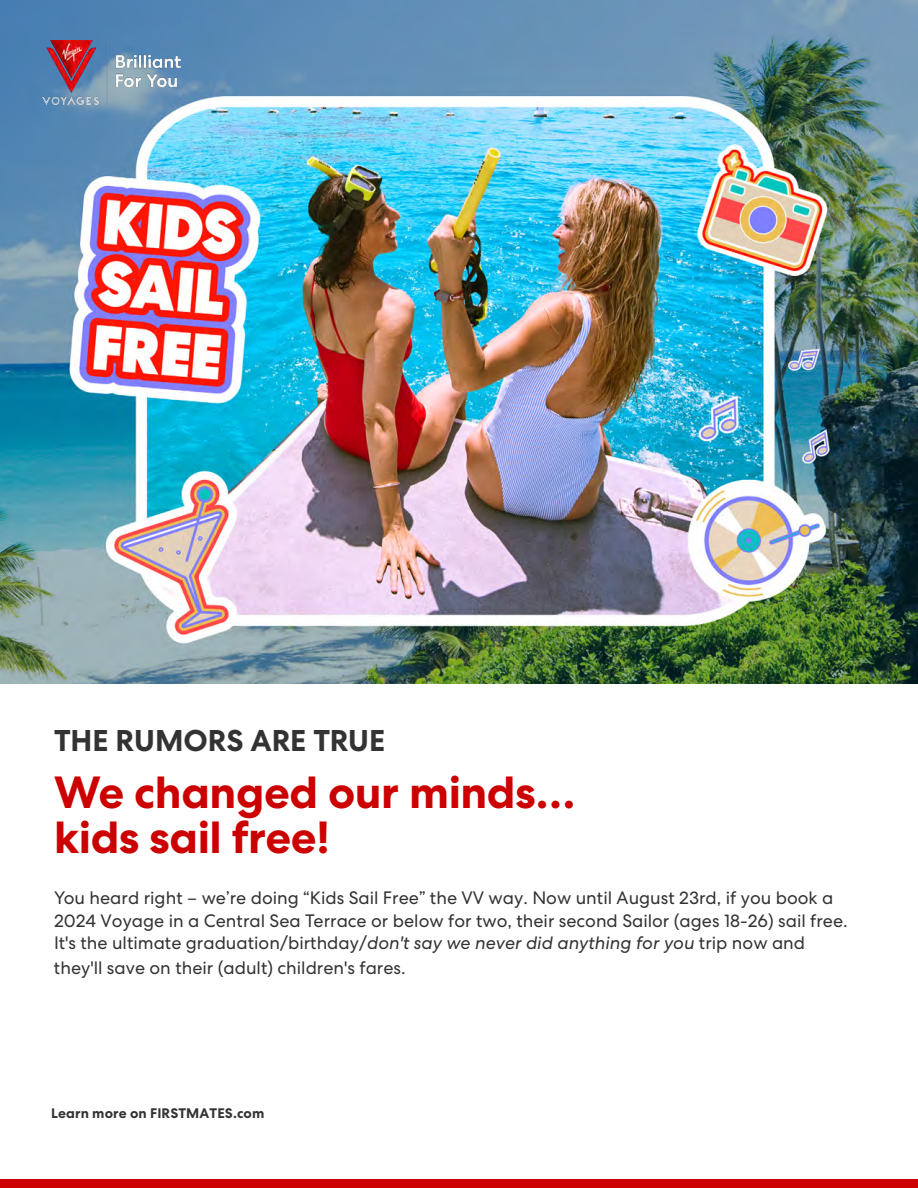
<style>
.page{position:relative;width:918px;height:1188px;background:#fff}
.page>*{position:absolute;margin:0;border:0;box-sizing:border-box;transform-origin:0 0}
.t1{font:700 45px/45px "VV Centra 2";letter-spacing:-.01em;color:#c00}
.t2{font:700 30px "VV Centra 2";color:#333}
.t3{font:18px/23px "VV Centra 2";color:#333}
.t4{font:700 13.8px "VV Centra 2";letter-spacing:.01em;color:#333}
.s1{font-style:italic}
</style>
<div class="page">
<img style="left:0;top:0;width:918px;height:684px">
<img style="left:42px;top:41px;width:138px;height:63px">
<div style="left:0;top:1179px;width:918px;height:9px;background:#c00"></div>
<h2 class="t2" style="left:54px;top:723px;width:333px">THE RUMORS ARE TRUE</h2>
<h1 class="t1" style="left:54px;top:770px;width:523px">We changed our minds… kids sail free!</h1>
<p class="t3" style="left:54px;top:886px;width:795px">You heard right – we’re doing “Kids Sail Free” the VV way. Now until August 23rd, if you book a<br>2024 Voyage in a Central Sea Terrace or below for two, their second Sailor (ages 18-26) sail free.<br>It's the ultimate graduation/birthday/<span class="s1">don't say we never did anything for you</span> trip now and</p>
<p class="t3" style="left:54px;top:957px;width:353px">they'll save on their (adult) children's fares.</p>
<p class="t4" style="left:51px;top:1105px;width:215px">Learn more on FIRSTMATES.com</p>
</div>
